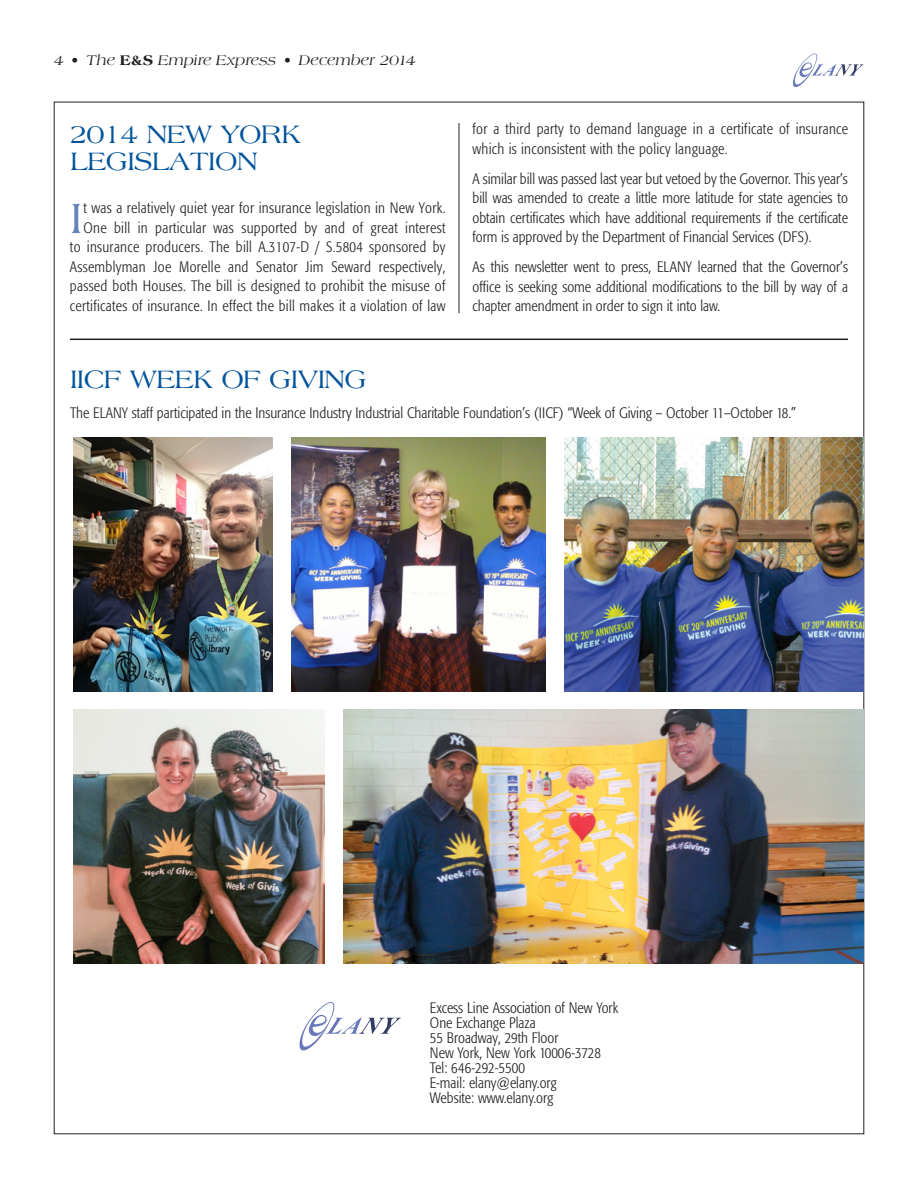
<style>
.page{position:relative;width:918px;height:1188px;background:#fff}
.page>*{position:absolute;margin:0;border:0;box-sizing:border-box;transform-origin:0 0}
.t1{font:45.3px "Americana Std";color:#6682ba}
.t2{font:27px/27px "Americana Std";letter-spacing:-.02em;color:#00539b}
.t3{font:300 condensed 15px/19.5px "Formata";letter-spacing:.02em;color:#231f20;text-align:justify}
.t4{font:300 condensed 15px/15px "Formata";color:#231f20}
.t5{font:italic 15px "Americana Std";letter-spacing:.005em;color:#231f20}
.s1{font-weight:800;font-style:normal}
</style>
<div class="page">
<hr style="left:459px;top:123px;width:1px;height:190px;background:#231f20">
<svg style="left:793px;top:53px;width:71px;height:34px"></svg>
<svg style="left:300px;top:1002px;width:101px;height:48px"></svg>
<hr style="left:70px;top:339px;width:778px;height:1px;background:#231f20">
<img style="left:74px;top:437px;width:199px;height:255px">
<img style="left:291px;top:437px;width:255px;height:255px">
<img style="left:564px;top:437px;width:300px;height:255px">
<img style="left:74px;top:710px;width:251px;height:254px">
<img style="left:343px;top:710px;width:521px;height:254px">
<p class="t5" style="left:54px;top:51px;width:364px">4 • The <span class="s1">E&amp;S</span> Empire Express • December 2014</p>
<h2 class="t2" style="left:70px;top:121px;width:232px">2014 NEW YORK<br>LEGISLATION</h2>
<h1 class="t1" style="left:70px;top:193px;width:14px">I</h1>
<p class="t3" style="left:70px;top:199px;width:377px;text-align:right">t was a relatively quiet year for insurance legislation in New York.<br>One bill in particular was supported by and of great interest to insurance producers. The bill A.3107-D / S.5804 sponsored by Assemblyman Joe Morelle and Senator Jim Seward respectively, passed both Houses. The bill is designed to prohibit the misuse of certificates of insurance. In effect the bill makes it a violation of law</p>
<p class="t3" style="left:472px;top:120px;width:377px">for a third party to demand language in a certificate of insurance which is inconsistent with the policy language.</p>
<p class="t3" style="left:472px;top:169px;width:377px">A similar bill was passed last year but vetoed by the Governor. This year’s bill was amended to create a little more latitude for state agencies to obtain certificates which have additional requirements if the certificate form is approved by the Department of Financial Services (DFS).</p>
<p class="t3" style="left:472px;top:258px;width:377px">As this newsletter went to press, ELANY learned that the Governor’s office is seeking some additional modifications to the bill by way of a chapter amendment in order to sign it into law.</p>
<h2 class="t2" style="left:70px;top:366px;width:298px">IICF WEEK OF GIVING</h2>
<p class="t4" style="left:70px;top:405px;width:728px">The ELANY staff participated in the Insurance Industry Industrial Charitable Foundation’s (IICF) “Week of Giving – October 11–October 18.”</p>
<p class="t4" style="left:430px;top:1001px;width:190px">Excess Line Association of New York<br>One Exchange Plaza<br>55 Broadway, 29th Floor<br>New York, New York 10006-3728<br>Tel: 646-292-5500<br>E-mail: elany@elany.org<br>Website: www.elany.org</p>
</div>
